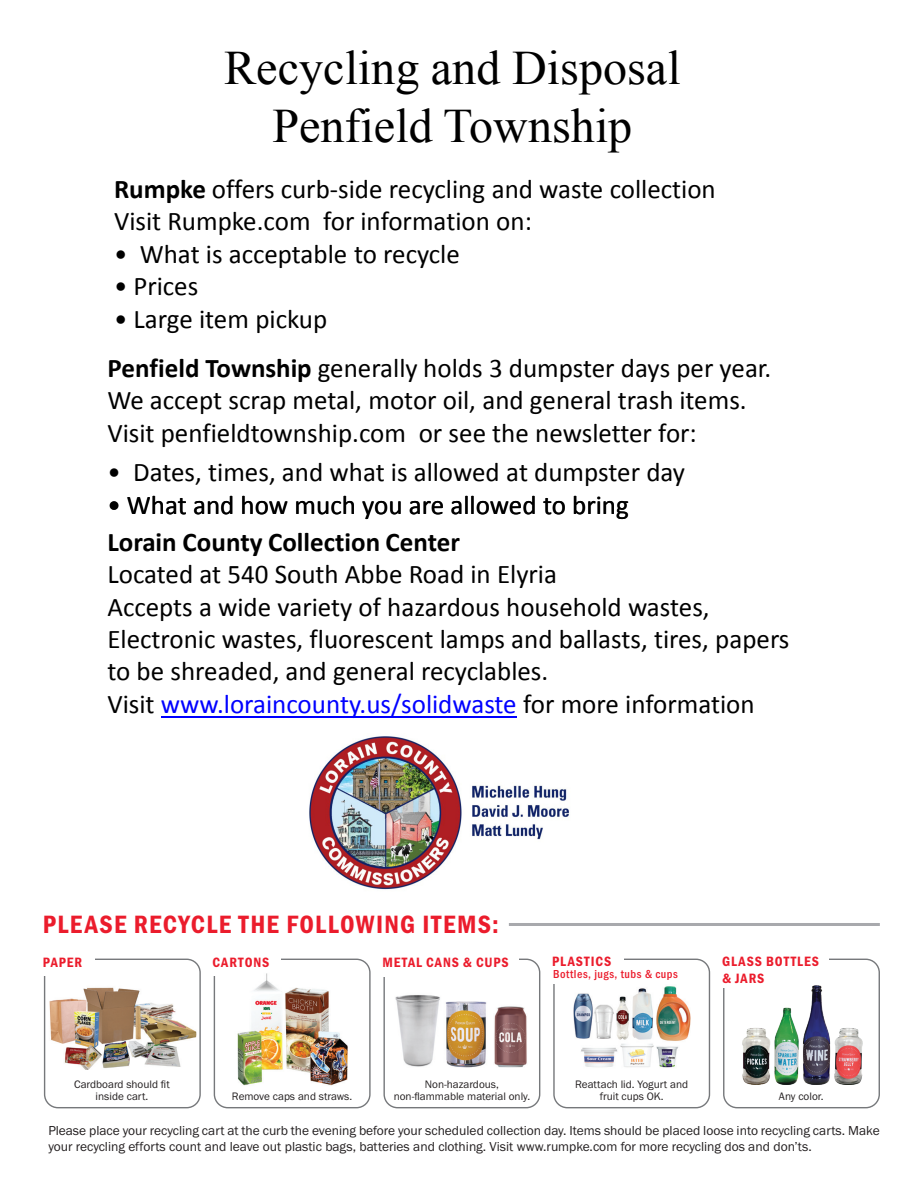
<style>
.page{position:relative;width:918px;height:1188px;background:#fff}
.page>*{position:absolute;margin:0;border:0;box-sizing:border-box;transform-origin:0 0}
.t1{font:48px/57.6px "Times New Roman";color:#000;text-align:center}
.t2{font:27px/32.4px "Calibri";color:#000}
.t3{font:700 27px "Calibri";color:#000}
.t4{font:25.95px "Franklin Gothic URW Con Dem";letter-spacing:.05em;color:#eb1c2c}
.t5{font:13.95px/16.8px "Franklin Gothic URW Con Dem";letter-spacing:.07em;color:#eb1c2c}
.t6{font:13.5px/16.2px "Franklin Gothic URW Boo";color:#231f20}
.t7{font:500 12px "Franklin Gothic URW Con";letter-spacing:.04em;color:#eb1c2c}
.t8{font:11.25px/11.9px "Franklin Gothic URW Boo";color:#231f20;text-align:center}
.s1{font-weight:700}
.s2{color:#00f}
</style>
<div class="page">
<hr style="left:161px;top:716px;width:356px;height:2px;background:#00f">
<img style="left:309px;top:736px;width:260px;height:154px">
<div style="left:214px;top:959px;width:157px;height:149px;border:1px solid #76787b;border-radius:13px"></div>
<div style="left:213px;top:947px;width:68px;height:29px;background:#fff"></div>
<img style="left:237px;top:973px;width:111px;height:113px">
<div style="left:44px;top:959px;width:157px;height:149px;border:1px solid #76787b;border-radius:13px"></div>
<div style="left:43px;top:947px;width:52px;height:29px;background:#fff"></div>
<img style="left:49px;top:987px;width:148px;height:83px">
<div style="left:383px;top:959px;width:157px;height:149px;border:1px solid #76787b;border-radius:13px"></div>
<div style="left:382px;top:948px;width:137px;height:28px;background:#fff"></div>
<img style="left:395px;top:995px;width:132px;height:73px">
<div style="left:723px;top:959px;width:157px;height:149px;border:1px solid #76787b;border-radius:13px"></div>
<div style="left:722px;top:952px;width:107px;height:36px;background:#fff"></div>
<img style="left:743px;top:985px;width:120px;height:100px">
<div style="left:553px;top:959px;width:157px;height:149px;border:1px solid #76787b;border-radius:13px"></div>
<div style="left:552px;top:949px;width:71px;height:25px;background:#fff"></div>
<img style="left:573px;top:986px;width:117px;height:82px">
<div style="left:553px;top:970px;width:152px;height:14px;background:#fff"></div>
<hr style="left:509px;top:923px;width:371px;height:3px;background:#a8a9ad">
<h1 class="t1" style="left:224px;top:44px;width:458px">Recycling and Disposal<br>Penfield Township</h1>
<p class="t2" style="left:114px;top:174px;width:603px"><span class="s1">Rumpke</span> offers curb-side recycling and waste collection<br>Visit Rumpke.com for information on:</p>
<p class="t2" style="left:114px;top:239px;width:347px">• What is acceptable to recycle</p>
<p class="t2" style="left:114px;top:272px;width:86px">• Prices</p>
<p class="t2" style="left:107px;top:295px;width:665px;line-height:49.5px">• Large item pickup<br><span class="s1">Penfield Township</span> generally holds 3 dumpster days per year.</p>
<p class="t2" style="left:107px;top:386px;width:641px">We accept scrap metal, motor oil, and general trash items.<br>Visit penfieldtownship.com or see the newsletter for:</p>
<p class="t2" style="left:107px;top:458px;width:579px">• Dates, times, and what is allowed at dumpster day</p>
<p class="t2" style="left:107px;top:490px;width:523px">• What and how much you are allowed to bring</p>
<p class="t3" style="left:107px;top:532px;width:354px">Lorain County Collection Center</p>
<p class="t2" style="left:107px;top:560px;width:684px">Located at 540 South Abbe Road in Elyria<br>Accepts a wide variety of hazardous household wastes, Electronic wastes, fluorescent lamps and ballasts, tires, papers to be shreaded, and general recyclables.<br>Visit <span class="s2">www.loraincounty.us/solidwaste</span> for more information</p>
<p class="t4" style="left:43px;top:907px;width:457px">PLEASE RECYCLE THE FOLLOWING ITEMS:</p>
<p class="t5" style="left:43px;top:953px;width:41px">PAPER</p>
<p class="t5" style="left:213px;top:953px;width:58px">CARTONS</p>
<p class="t5" style="left:382px;top:953px;width:128px">METAL CANS &amp; CUPS</p>
<p class="t5" style="left:552px;top:953px;width:61px">PLASTICS</p>
<p class="t7" style="left:553px;top:966px;width:126px">Bottles, jugs, tubs &amp; cups</p>
<p class="t5" style="left:722px;top:952px;width:99px">GLASS BOTTLES &amp; JARS</p>
<p class="t8" style="left:74px;top:1078px;width:97px">Cardboard should fit inside cart.</p>
<p class="t8" style="left:232px;top:1090px;width:122px">Remove caps and straws.</p>
<p class="t8" style="left:394px;top:1078px;width:138px">Non-hazardous, non-flammable material only.</p>
<p class="t8" style="left:575px;top:1078px;width:114px">Reattach lid. Yogurt and fruit cups OK.</p>
<p class="t8" style="left:779px;top:1090px;width:46px">Any color.</p>
<p class="t6" style="left:48px;top:1122px;width:833px">Please place your recycling cart at the curb the evening before your scheduled collection day. Items should be placed loose into recycling carts. Make your recycling efforts count and leave out plastic bags, batteries and clothing. Visit www.rumpke.com for more recycling dos and don’ts.</p>
</div>
